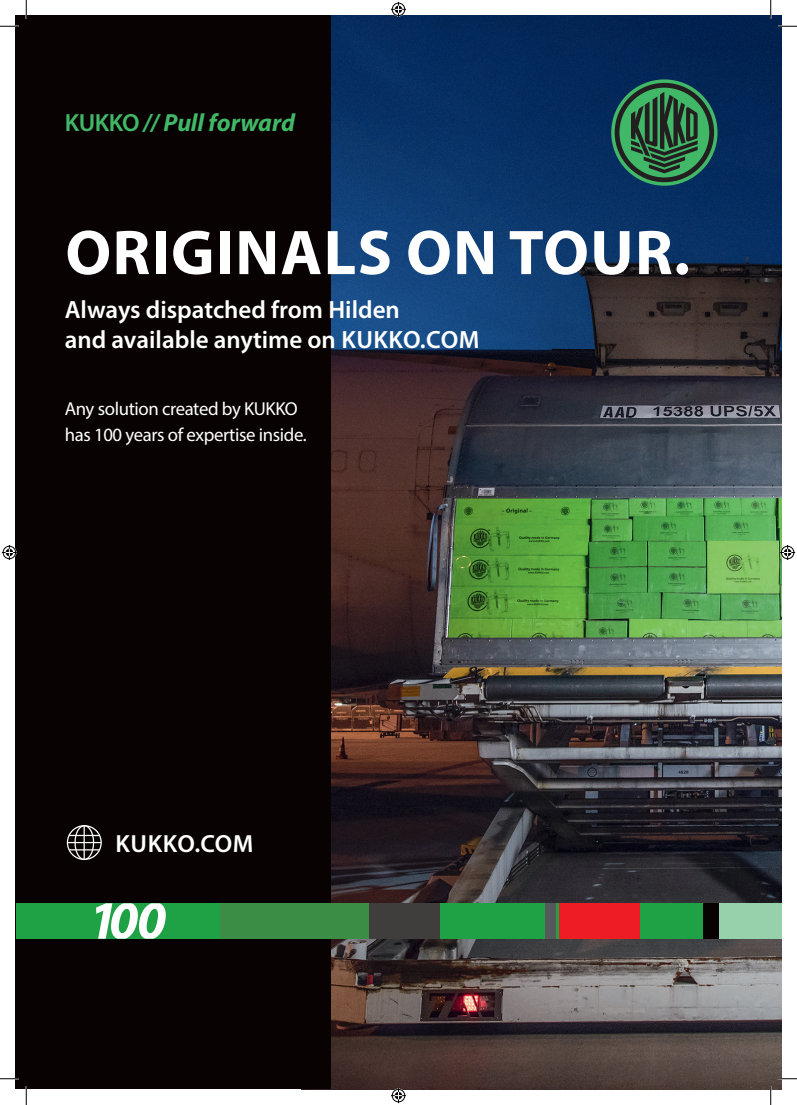
<style>
.page{position:relative;width:797px;height:1105px;background:#fff}
.page>*{position:absolute;margin:0;border:0;box-sizing:border-box;transform-origin:0 0}
.t1{font:700 63.75px "Myriad Pro";letter-spacing:.02em;color:#fff}
.t2{font:600 25px/30px "Myriad Pro";color:#fff}
.t3{font:italic 700 24.88px "Myriad Pro";color:#41b867}
.t4{font:600 24.88px "Myriad Pro";letter-spacing:.025em;color:#fff}
.t5{font:18.75px/26.2px "Myriad Pro";letter-spacing:-.02em;color:#fff}
.s1{font-weight:600;font-style:normal}
</style>
<div class="page">
<img style="left:331px;top:16px;width:450px;height:1073px">
<div style="left:16px;top:16px;width:315px;height:1073px;background:#080302"></div>
<div style="left:16px;top:903px;width:765px;height:36px;background:#1fa245"></div>
<div style="left:703px;top:903px;width:52px;height:36px;background:#080302"></div>
<div style="left:366px;top:903px;width:73px;height:36px;background:#403d3d"></div>
<div style="left:559px;top:903px;width:80px;height:36px;background:#ee1d23"></div>
<div style="left:718px;top:903px;width:63px;height:36px;background:#97d1ac"></div>
<div style="left:220px;top:903px;width:148px;height:36px;background:#3b8c45"></div>
<div style="left:545px;top:903px;width:11px;height:36px;background:#57585a"></div>
<svg style="left:96px;top:903px;width:70px;height:36px"></svg>
<div style="left:67px;top:825px;width:35px;height:35px;border:1px solid #fff;border-radius:50%"></div>
<div style="left:74px;top:825px;width:20px;height:35px;border:1px solid #fff;border-radius:50%"></div>
<hr style="left:67px;top:842px;width:34px;height:1px;background:#fff">
<hr style="left:69px;top:835px;width:30px;height:1px;background:#fff">
<hr style="left:69px;top:849px;width:30px;height:1px;background:#fff">
<hr style="left:84px;top:826px;width:1px;height:33px;background:#fff">
<svg style="left:611px;top:79px;width:106px;height:107px"></svg>
<svg style="left:614px;top:83px;width:100px;height:99px;background:#2c6648"></svg>
<svg style="left:0;top:25px;width:19px;height:2px"></svg>
<svg style="left:778px;top:25px;width:19px;height:2px"></svg>
<svg style="left:0;top:1078px;width:19px;height:1px"></svg>
<svg style="left:778px;top:1078px;width:19px;height:1px"></svg>
<svg style="left:25px;top:0;width:2px;height:19px"></svg>
<svg style="left:25px;top:1086px;width:2px;height:19px"></svg>
<svg style="left:770px;top:0;width:1px;height:19px"></svg>
<svg style="left:770px;top:1086px;width:1px;height:19px"></svg>
<svg style="left:391px;top:2px;width:15px;height:15px"></svg>
<svg style="left:391px;top:1088px;width:15px;height:15px"></svg>
<svg style="left:2px;top:545px;width:15px;height:15px"></svg>
<svg style="left:780px;top:545px;width:15px;height:15px"></svg>
<p class="t3" style="left:65px;top:106px;width:232px"><span class="s1">KUKKO</span> // Pull forward</p>
<h1 class="t1" style="left:65px;top:211px;width:626px">ORIGINALS ON TOUR.</h1>
<p class="t2" style="left:65px;top:295px;width:416px">Always dispatched from Hilden<br>and available anytime on KUKKO.COM</p>
<p class="t5" style="left:65px;top:395px;width:243px">Any solution created by KUKKO has 100 years of expertise inside.</p>
<p class="t4" style="left:115px;top:830px;width:139px">KUKKO.COM</p>
</div>
